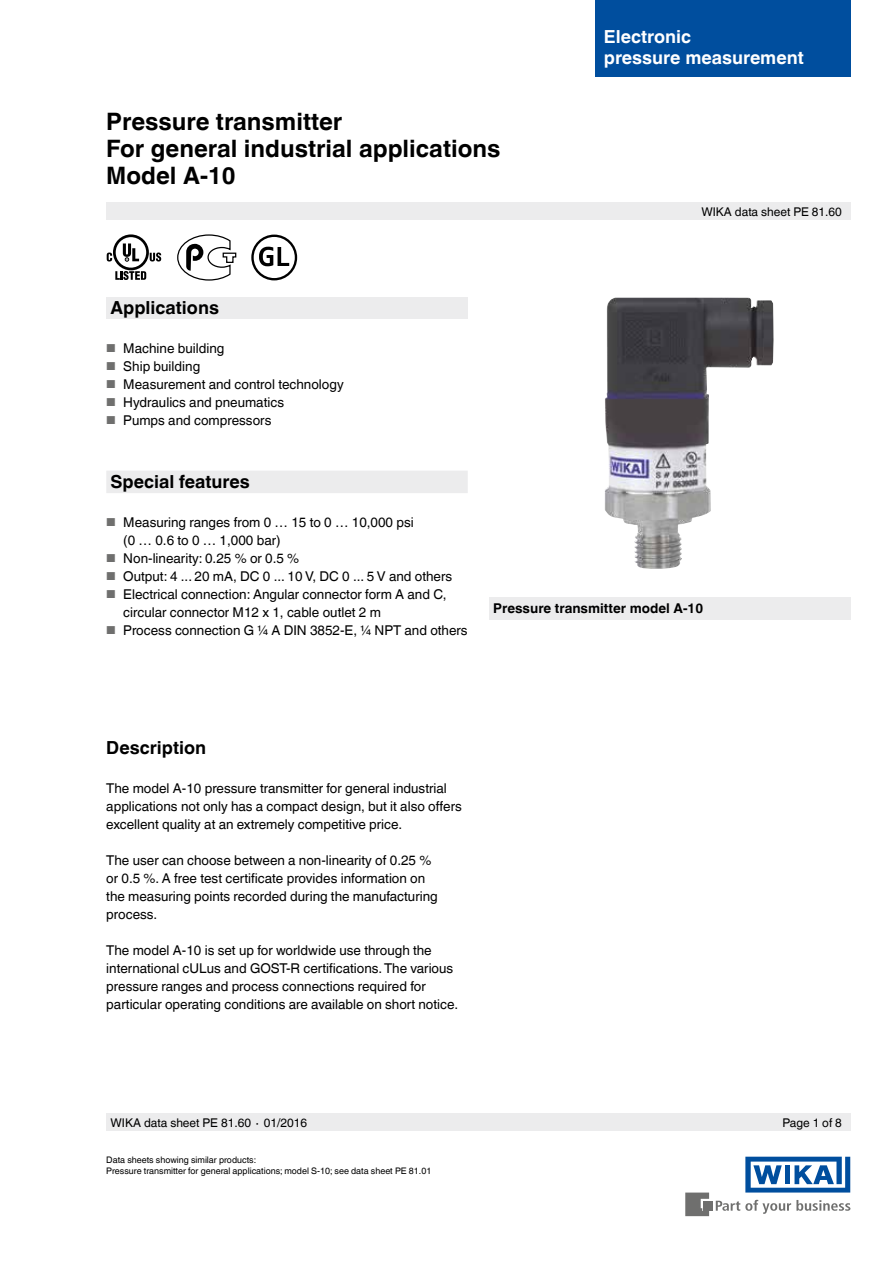
<style>
.page{position:relative;width:893px;height:1263px;background:#fff}
.page>*{position:absolute;margin:0;border:0;box-sizing:border-box;transform-origin:0 0}
.t1{font:700 24px/27px "Helvetica World";color:#000}
.t2{font:700 18px "Helvetica World";color:#000}
.t3{font:700 18px/21px "Helvetica World";color:#fff}
.t4{font:13.5px/18px "Helvetica World";color:#000}
.t5{font:700 13.5px "Helvetica World";color:#000}
.t6{font:12px "Helvetica World";color:#000}
.t7{font:9px/10.5px "Helvetica World";color:#000}
.s1{font-size:11.55px;color:#6f6f6e}
</style>
<div class="page">
<div style="left:106px;top:298px;width:362px;height:21px;background:#ececed"></div>
<svg style="left:716px;top:1200px;width:134px;height:14px"></svg>
<div style="left:703px;top:1201px;width:9px;height:9px;background:#6f6f6e"></div>
<svg style="left:685px;top:1192px;width:24px;height:24px"></svg>
<svg style="left:745px;top:1157px;width:105px;height:35px"></svg>
<div style="left:106px;top:203px;width:744px;height:17px;background:#ececed"></div>
<div style="left:106px;top:1114px;width:744px;height:17px;background:#ececed"></div>
<div style="left:595px;top:0;width:255px;height:77px;background:#004e9e"></div>
<div style="left:489px;top:597px;width:361px;height:22px;background:#ececed"></div>
<div style="left:106px;top:471px;width:362px;height:22px;background:#ececed"></div>
<img style="left:605px;top:298px;width:168px;height:271px">
<svg style="left:115px;top:271px;width:31px;height:9px"></svg>
<svg style="left:150px;top:252px;width:11px;height:9px"></svg>
<div style="left:113px;top:234px;width:36px;height:36px;border:3px solid #000;border-radius:50%"></div>
<svg style="left:123px;top:243px;width:16px;height:18px"></svg>
<svg style="left:107px;top:253px;width:5px;height:8px"></svg>
<div style="left:251px;top:235px;width:46px;height:45px;border:2px solid #000;border-radius:50%"></div>
<svg style="left:259px;top:247px;width:30px;height:19px"></svg>
<svg style="left:177px;top:234px;width:60px;height:47px"></svg>
<h1 class="t1" style="left:106px;top:108px;width:396px">Pressure transmitter<br>For general industrial applications<br>Model A-10</h1>
<h2 class="t2" style="left:111px;top:297px;width:110px">Applications</h2>
<p class="t4" style="left:106px;top:339px;width:120px"><span class="s1">■</span> Machine building</p>
<p class="t4" style="left:106px;top:357px;width:95px"><span class="s1">■</span> Ship building</p>
<p class="t4" style="left:106px;top:375px;width:239px"><span class="s1">■</span> Measurement and control technology</p>
<p class="t4" style="left:106px;top:393px;width:179px"><span class="s1">■</span> Hydraulics and pneumatics</p>
<p class="t4" style="left:106px;top:411px;width:167px"><span class="s1">■</span> Pumps and compressors</p>
<h2 class="t3" style="left:604px;top:26px;width:201px">Electronic<br>pressure measurement</h2>
<p class="t6" style="left:701px;top:204px;width:142px">WIKA data sheet PE 81.60</p>
<h2 class="t2" style="left:111px;top:471px;width:141px">Special features</h2>
<p class="t4" style="left:123px;top:513px;width:292px;text-indent:-17px"><span class="s1">■</span> Measuring ranges from 0 … 15 to 0 … 10,000 psi (0 … 0.6 to 0 … 1,000 bar)</p>
<p class="t4" style="left:106px;top:549px;width:194px"><span class="s1">■</span> Non-linearity: 0.25 % or 0.5 %</p>
<p class="t4" style="left:106px;top:567px;width:347px"><span class="s1">■</span> Output: 4 ... 20 mA, DC 0 ... 10 V, DC 0 ... 5 V and others</p>
<p class="t4" style="left:123px;top:585px;width:325px;text-indent:-17px"><span class="s1">■</span> Electrical connection: Angular connector form A and C, circular connector M12 x 1, cable outlet 2 m</p>
<p class="t4" style="left:106px;top:621px;width:363px"><span class="s1">■</span> Process connection G ¼ A DIN 3852-E, ¼ NPT and others</p>
<p class="t5" style="left:493px;top:600px;width:211px">Pressure transmitter model A-10</p>
<h2 class="t2" style="left:106px;top:737px;width:101px">Description</h2>
<p class="t4" style="left:106px;top:779px;width:357px">The model A-10 pressure transmitter for general industrial applications not only has a compact design, but it also offers excellent quality at an extremely competitive price.</p>
<p class="t4" style="left:106px;top:851px;width:333px">The user can choose between a non-linearity of 0.25 % or 0.5 %. A free test certificate provides information on the measuring points recorded during the manufacturing process.</p>
<p class="t4" style="left:106px;top:941px;width:353px">The model A-10 is set up for worldwide use through the international cULus and GOST-R certifications. The various pressure ranges and process connections required for particular operating conditions are available on short notice.</p>
<p class="t6" style="left:111px;top:1115px;width:198px">WIKA data sheet PE 81.60 ∙ 01/2016</p>
<p class="t6" style="left:782px;top:1115px;width:61px">Page 1 of 8</p>
<p class="t7" style="left:106px;top:1155px;width:327px">Data sheets showing similar products:<br>Pressure transmitter for general applications; model S-10; see data sheet PE 81.01</p>
</div>
